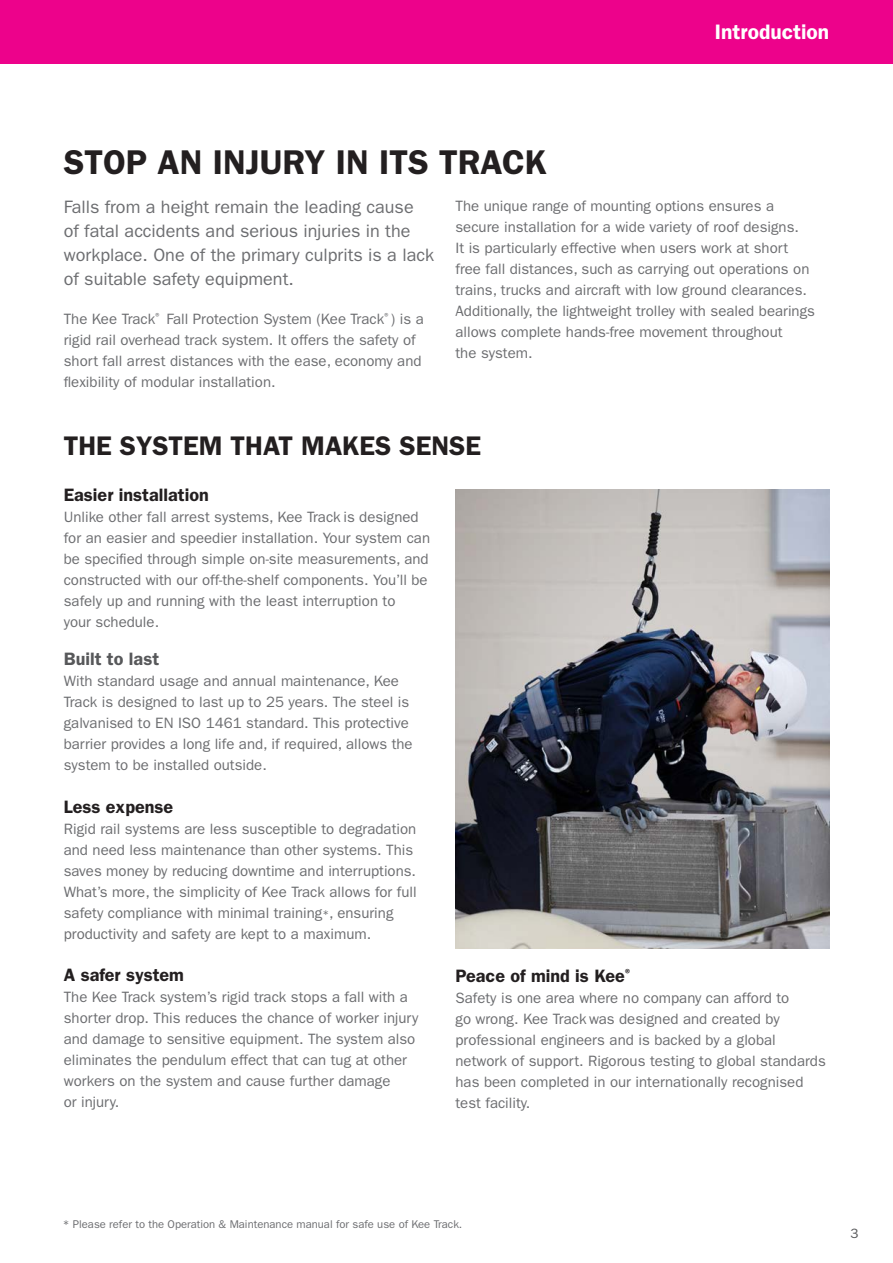
<style>
.page{position:relative;width:893px;height:1263px;background:#fff}
.page>*{position:absolute;margin:0;border:0;box-sizing:border-box;transform-origin:0 0}
.t1{font:600 34.5px "ITC Franklin Gothic Std";color:#231f20}
.t2{font:600 27px "ITC Franklin Gothic Std";color:#231f20}
.t3{font:600 21px "ITC Franklin Gothic Std";color:#fff}
.t4{font:18px/24px "ITC Franklin Gothic Std";color:#6c6d70}
.t5{font:600 18px "ITC Franklin Gothic Std";color:#231f20}
.t6{font:600 18px "ITC Franklin Gothic Std";color:#57585a}
.t7{font:15px/21px "ITC Franklin Gothic Std";color:#6c6d70}
.t8{font:13.5px "ITC Franklin Gothic Std";color:#57585a}
.Sub_Heading_1{font:11.25px "ITC Franklin Gothic Std";color:#6c6d70}
.s1{font-size:11.25px}
</style>
<div class="page">
<div style="left:0;top:0;width:893px;height:64px;background:#ed028b"></div>
<img style="left:455px;top:489px;width:374px;height:459px">
<p class="t3" style="left:715px;top:19px;width:116px">Introduction</p>
<p class="t1" style="left:64px;top:142px;width:485px">STOP AN INJURY IN ITS TRACK</p>
<p class="t4" style="left:64px;top:195px;width:372px">Falls from a height remain the leading cause<br>of fatal accidents and serious injuries in the workplace. One of the primary culprits is a lack of suitable safety equipment.</p>
<p class="t7" style="left:64px;top:308px;width:362px">The Kee Track<sup>®</sup> Fall Protection System (Kee Track<sup>®</sup>) is a rigid rail overhead track system. It offers the safety of short fall arrest distances with the ease, economy and flexibility of modular installation.</p>
<p class="t7" style="left:455px;top:196px;width:361px">The unique range of mounting options ensures a secure installation for a wide variety of roof designs.<br>It is particularly effective when users work at short free fall distances, such as carrying out operations on trains, trucks and aircraft with low ground clearances.<br>Additionally, the lightweight trolley with sealed bearings allows complete hands-free movement throughout<br>the system.</p>
<p class="t2" style="left:64px;top:430px;width:419px">THE SYSTEM THAT MAKES SENSE</p>
<p class="t5" style="left:64px;top:485px;width:147px">Easier installation</p>
<p class="t7" style="left:64px;top:507px;width:368px">Unlike other fall arrest systems, Kee Track is designed for an easier and speedier installation. Your system can be specified through simple on-site measurements, and constructed with our off-the-shelf components. You’ll be safely up and running with the least interruption to<br>your schedule.</p>
<p class="t6" style="left:64px;top:649px;width:97px">Built to last</p>
<p class="t7" style="left:64px;top:671px;width:350px">With standard usage and annual maintenance, Kee Track is designed to last up to 25 years. The steel is galvanised to EN ISO 1461 standard. This protective barrier provides a long life and, if required, allows the system to be installed outside.</p>
<p class="t5" style="left:64px;top:796px;width:111px">Less expense</p>
<p class="t7" style="left:64px;top:818px;width:354px">Rigid rail systems are less susceptible to degradation and need less maintenance than other systems. This saves money by reducing downtime and interruptions.<br>What’s more, the simplicity of Kee Track allows for full safety compliance with minimal training<span class="s1">*</span>, ensuring productivity and safety are kept to a maximum.</p>
<p class="t5" style="left:64px;top:964px;width:122px">A safer system</p>
<p class="t7" style="left:64px;top:986px;width:356px">The Kee Track system’s rigid track stops a fall with a shorter drop. This reduces the chance of worker injury and damage to sensitive equipment. The system also eliminates the pendulum effect that can tug at other workers on the system and cause further damage<br>or injury.</p>
<p class="t5" style="left:455px;top:965px;width:179px">Peace of mind is Kee<sup>®</sup></p>
<p class="t7" style="left:455px;top:988px;width:372px">Safety is one area where no company can afford to<br>go wrong. Kee Track was designed and created by professional engineers and is backed by a global network of support. Rigorous testing to global standards has been completed in our internationally recognised test facility.</p>
<p class="Sub_Heading_1" style="left:63px;top:1218px;width:401px">* Please refer to the Operation &amp; Maintenance manual for safe use of Kee Track.</p>
<p class="t8" style="left:850px;top:1226px;width:10px">3</p>
</div>
